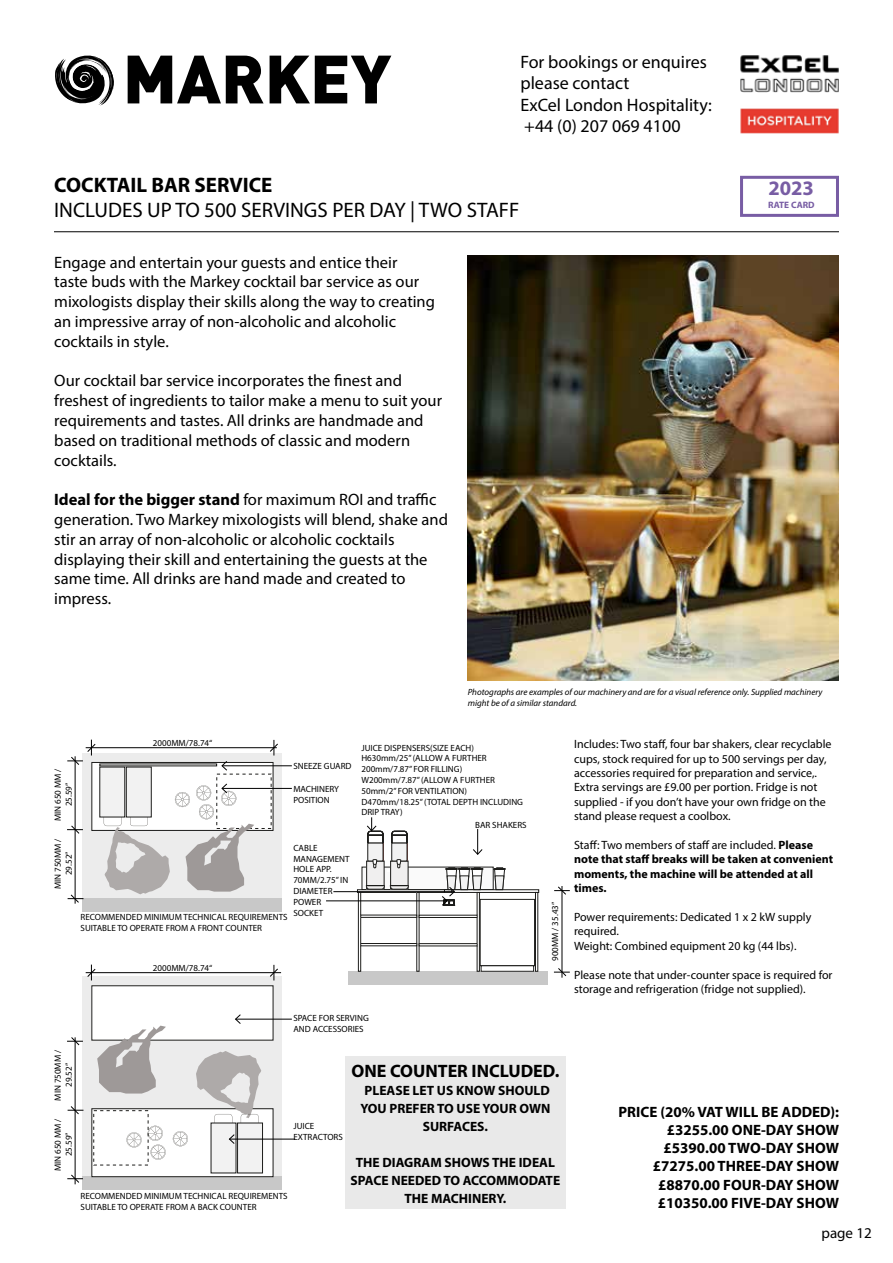
<style>
.page{position:relative;width:893px;height:1263px;background:#fff}
.page>*{position:absolute;margin:0;border:0;box-sizing:border-box;transform-origin:0 0}
.t1{font:95.85px "Myriad Pro";color:#1d1d1b}
.t2{font:900 67.2px "DIN";color:#000}
.t3{font:21px "Myriad Pro";color:#000}
.t4{font:700 21px "Myriad Pro";color:#000}
.t5{font:700 20.55px "Myriad Pro";color:#785da4}
.t6{font:18px/21.6px "Myriad Pro";color:#000}
.t7{font:700 18px "Myriad Pro";color:#000}
.t8{font:16.5px/19.8px "Myriad Pro";color:#000}
.t9{font:700 15px/18px "Myriad Pro";color:#000;text-align:right}
.t10{font:15px "Myriad Pro";color:#000}
.t11{font:700 13.5px/18px "Myriad Pro";color:#000;text-align:center}
.t12{font:12px/14.4px "Myriad Pro";color:#000}
.t13{font:700 12px/14.4px "Myriad Pro";color:#000}
.t14{font:700 9.3px "Myriad Pro";color:#785da4}
.t15{font:9px/10.8px "Myriad Pro";color:#000}
.t16{font:italic 9px/10.8px "Myriad Pro";color:#000}
.s1{font-weight:700}
.s2{font-weight:400}
</style>
<div class="page">
<div style="left:362px;top:867px;width:131px;height:23px;background:#fafafa"></div>
<div style="left:83px;top:753px;width:199px;height:145px;background:#ececec"></div>
<svg style="left:92px;top:762px;width:181px;height:68px;background:#ebebea"></svg>
<div style="left:92px;top:762px;width:181px;height:69px;border:1px solid #1d1d1b"></div>
<div style="left:348px;top:971px;width:200px;height:14px;background:#c8c8c8"></div>
<div style="left:83px;top:898px;width:199px;height:14px;background:#c8c8c8"></div>
<div style="left:357px;top:889px;width:182px;height:4px;border:1px solid #1d1d1b"></div>
<div style="left:480px;top:899px;width:55px;height:67px;border:1px solid #1d1d1b"></div>
<div style="left:481px;top:965px;width:53px;height:6px;border:1px solid #1d1d1b"></div>
<div style="left:477px;top:892px;width:3px;height:79px;border:1px solid #1d1d1b"></div>
<div style="left:358px;top:892px;width:3px;height:79px;border:1px solid #1d1d1b"></div>
<div style="left:535px;top:892px;width:3px;height:79px;border:1px solid #1d1d1b"></div>
<div style="left:360px;top:943px;width:57px;height:3px;border:1px solid #1d1d1b"></div>
<div style="left:83px;top:977px;width:199px;height:199px;background:#ececec"></div>
<div style="left:92px;top:986px;width:181px;height:54px;background:#fff"></div>
<div style="left:83px;top:1176px;width:199px;height:14px;background:#c8c8c8"></div>
<svg style="left:97px;top:1025px;width:69px;height:68px"></svg>
<div style="left:92px;top:1109px;width:181px;height:68px;background:#fff"></div>
<div style="left:92px;top:1108px;width:181px;height:69px;border:1px solid #1d1d1b"></div>
<div style="left:126px;top:767px;width:25px;height:50px;background:#f2f2f2"></div>
<div style="left:126px;top:767px;width:25px;height:50px;border:1px solid #1d1d1b"></div>
<div style="left:100px;top:767px;width:25px;height:50px;background:#f2f2f2"></div>
<div style="left:211px;top:1123px;width:25px;height:50px;background:#f2f2f2"></div>
<div style="left:238px;top:1123px;width:25px;height:50px;background:#f2f2f2"></div>
<div style="left:237px;top:1123px;width:26px;height:50px;border:1px solid #1d1d1b"></div>
<div style="left:419px;top:915px;width:58px;height:3px;border:1px solid #1d1d1b"></div>
<div style="left:419px;top:943px;width:58px;height:3px;border:1px solid #1d1d1b"></div>
<svg style="left:127px;top:1132px;width:15px;height:15px"></svg>
<svg style="left:148px;top:1126px;width:18px;height:34px"></svg>
<svg style="left:173px;top:1131px;width:15px;height:15px"></svg>
<svg style="left:493px;top:867px;width:12px;height:23px"></svg>
<img style="left:740px;top:55px;width:99px;height:78px">
<hr style="left:54px;top:231px;width:785px;height:1px;background:#000">
<img style="left:468px;top:255px;width:370px;height:425px">
<hr style="left:222px;top:788px;width:70px;height:1px;background:#000">
<svg style="left:104px;top:783px;width:150px;height:111px"></svg>
<hr style="left:222px;top:765px;width:70px;height:1px;background:#000">
<svg style="left:221px;top:761px;width:6px;height:10px"></svg>
<svg style="left:473px;top:829px;width:10px;height:26px"></svg>
<hr style="left:333px;top:891px;width:121px;height:1px;background:#000">
<hr style="left:326px;top:900px;width:121px;height:1px;background:#000">
<svg style="left:442px;top:867px;width:41px;height:39px"></svg>
<hr style="left:86px;top:747px;width:191px;height:1px;background:#000">
<svg style="left:270px;top:740px;width:8px;height:15px"></svg>
<hr style="left:75px;top:756px;width:1px;height:148px;background:#000">
<svg style="left:67px;top:740px;width:29px;height:25px"></svg>
<svg style="left:67px;top:825px;width:16px;height:9px"></svg>
<svg style="left:68px;top:894px;width:15px;height:9px"></svg>
<hr style="left:75px;top:1037px;width:1px;height:147px;background:#000">
<svg style="left:67px;top:1174px;width:16px;height:9px"></svg>
<svg style="left:67px;top:1037px;width:16px;height:8px"></svg>
<svg style="left:68px;top:1106px;width:15px;height:8px"></svg>
<hr style="left:86px;top:972px;width:195px;height:1px;background:#000">
<svg style="left:270px;top:965px;width:8px;height:15px"></svg>
<svg style="left:87px;top:964px;width:9px;height:16px"></svg>
<svg style="left:366px;top:817px;width:43px;height:72px"></svg>
<hr style="left:236px;top:1019px;width:56px;height:1px;background:#000">
<svg style="left:235px;top:1014px;width:6px;height:10px"></svg>
<hr style="left:562px;top:886px;width:1px;height:92px;background:#000">
<svg style="left:554px;top:886px;width:16px;height:9px"></svg>
<svg style="left:554px;top:968px;width:16px;height:8px"></svg>
<hr style="left:229px;top:1139px;width:66px;height:1px;background:#000">
<svg style="left:196px;top:1051px;width:65px;height:93px"></svg>
<svg style="left:55px;top:55px;width:59px;height:51px"></svg>
<div style="left:345px;top:1056px;width:221px;height:153px;background:#e9e9e9"></div>
<div style="left:740px;top:176px;width:99px;height:41px;background:#fff;border:3px solid #785da4"></div>
<h1 class="t1" style="left:127px;top:3px;width:169px">Flair</h1>
<h2 class="t2" style="left:123px;top:34px;width:270px">MARKEY</h2>
<p class="t6" style="left:520px;top:50px;width:193px">For bookings or enquires please contact<br>ExCel London Hospitality: +44 (0) 207 069 4100</p>
<p class="t4" style="left:54px;top:171px;width:220px">COCKTAIL BAR SERVICE</p>
<p class="t3" style="left:54px;top:197px;width:467px">INCLUDES UP TO 500 SERVINGS PER DAY | TWO STAFF</p>
<p class="t8" style="left:54px;top:252px;width:382px">Engage and entertain your guests and entice their taste buds with the Markey cocktail bar service as our mixologists display their skills along the way to creating an impressive array of non-alcoholic and alcoholic cocktails in style.</p>
<p class="t8" style="left:54px;top:371px;width:389px">Our cocktail bar service incorporates the finest and freshest of ingredients to tailor make a menu to suit your requirements and tastes. All drinks are handmade and based on traditional methods of classic and modern cocktails.</p>
<p class="t8" style="left:54px;top:489px;width:395px"><span class="s1">Ideal for the bigger stand</span> for maximum ROI and traffic generation. Two Markey mixologists will blend, shake and stir an array of non-alcoholic or alcoholic cocktails displaying their skill and entertaining the guests at the same time. All drinks are hand made and created to impress.</p>
<p class="t5" style="left:768px;top:175px;width:47px">2023</p>
<p class="t14" style="left:768px;top:199px;width:48px">RATE CARD</p>
<p class="t16" style="left:468px;top:687px;width:356px">Photographs are examples of our machinery and are for a visual reference only. Supplied machinery might be of a similar standard.</p>
<p class="t15" style="left:52px;top:821px;width:54px;text-align:center;rotate:-90deg">MIN 650 MM /<br>25.59”</p>
<p class="t15" style="left:52px;top:889px;width:52px;text-align:center;rotate:-90deg">MIN 750MM /<br>29.52”</p>
<p class="t15" style="left:153px;top:737px;width:61px">2000MM/78.74“</p>
<p class="t15" style="left:293px;top:760px;width:60px">SNEEZE GUARD</p>
<p class="t15" style="left:293px;top:783px;width:47px">MACHINERY<br>POSITION</p>
<p class="t15" style="left:293px;top:842px;width:58px">CABLE<br>MANAGEMENT<br>HOLE APP.<br>70MM/2.75” IN<br>DIAMETER<br>POWER<br>SOCKET</p>
<p class="t15" style="left:81px;top:912px;width:209px">RECOMMENDED MINIMUM TECHNICAL REQUIREMENTS<br>SUITABLE TO OPERATE FROM A FRONT COUNTER</p>
<p class="t15" style="left:361px;top:742px;width:163px">JUICE DISPENSERS(SIZE EACH)<br>H630mm/25” (ALLOW A FURTHER<br>200mm/7.87” FOR FILLING)<br>W200mm/7.87” (ALLOW A FURTHER<br>50mm/2” FOR VENTILATION)<br>D470mm/18.25” (TOTAL DEPTH INCLUDING<br>DRIP TRAY)</p>
<p class="t15" style="left:475px;top:819px;width:53px">BAR SHAKERS</p>
<p class="t15" style="left:153px;top:962px;width:61px">2000MM/78.74“</p>
<p class="t15" style="left:550px;top:961px;width:60px;rotate:-90deg">900MM / 35.43”</p>
<p class="t15" style="left:52px;top:1101px;width:52px;text-align:center;rotate:-90deg">MIN 750MM /<br>29.52”</p>
<p class="t15" style="left:52px;top:1171px;width:54px;text-align:center;rotate:-90deg">MIN 650 MM /<br>25.59”</p>
<p class="t15" style="left:293px;top:1013px;width:77px">SPACE FOR SERVING<br>AND ACCESSORIES</p>
<p class="t15" style="left:293px;top:1121px;width:51px">JUICE<br>EXTRACTORS</p>
<p class="t15" style="left:81px;top:1190px;width:209px">RECOMMENDED MINIMUM TECHNICAL REQUIREMENTS<br>SUITABLE TO OPERATE FROM A BACK COUNTER</p>
<p class="t7" style="left:351px;top:1059px;width:209px">ONE COUNTER INCLUDED.</p>
<p class="t11" style="left:360px;top:1081px;width:192px">PLEASE LET US KNOW SHOULD<br>YOU PREFER TO USE YOUR OWN<br>SURFACES.</p>
<p class="t11" style="left:351px;top:1153px;width:211px">THE DIAGRAM SHOWS THE IDEAL<br>SPACE NEEDED TO ACCOMMODATE<br>THE MACHINERY.</p>
<p class="t12" style="left:574px;top:737px;width:259px">Includes: Two staff, four bar shakers, clear recyclable cups, stock required for up to 500 servings per day, accessories required for preparation and service,.<br>Extra servings are £9.00 per portion. Fridge is not supplied - if you don’t have your own fridge on the stand please request a coolbox.</p>
<p class="t13" style="left:574px;top:837px;width:261px"><span class="s2">Staff: Two members of staff are included.</span> Please note that staff breaks will be taken at convenient moments, the machine will be attended at all times.</p>
<p class="t12" style="left:574px;top:910px;width:239px">Power requirements: Dedicated 1 x 2 kW supply required.<br>Weight: Combined equipment 20 kg (44 lbs).</p>
<p class="t12" style="left:574px;top:967px;width:260px">Please note that under-counter space is required for storage and refrigeration (fridge not supplied).</p>
<p class="t9" style="left:618px;top:1103px;width:222px">PRICE (20% VAT WILL BE ADDED): £3255.00 ONE-DAY SHOW £5390.00 TWO-DAY SHOW £7275.00 THREE-DAY SHOW £8870.00 FOUR-DAY SHOW £10350.00 FIVE-DAY SHOW</p>
<p class="t10" style="left:821px;top:1224px;width:52px">page 12</p>
</div>
